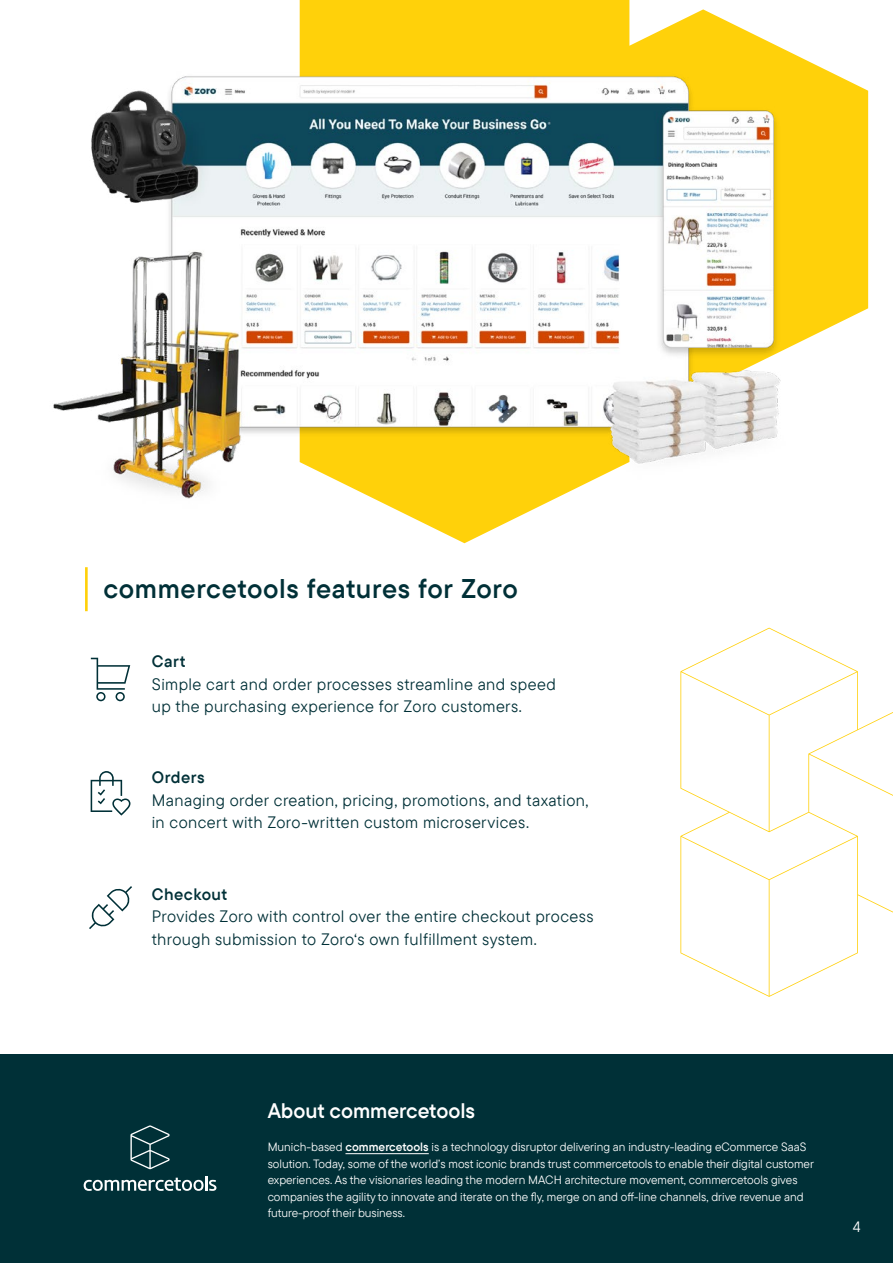
<style>
.page{position:relative;width:893px;height:1263px;background:#fff}
.page>*{position:absolute;margin:0;border:0;box-sizing:border-box;transform-origin:0 0}
.t1{font:27px "TT Commons Pro Db";letter-spacing:.02em;color:#003037}
.t2{font:21px "TT Commons Pro Db";color:#fff}
.t3{font:16.5px/22.5px "TT Commons Pro";letter-spacing:.025em;color:#003037}
.t4{font:16.5px "TT Commons Pro Db";letter-spacing:.03em;color:#003037}
.t5{font:15px "TT Commons Pro";color:#fff}
.t6{font:12px/16.5px "TT Commons Pro";color:#fff}
.s1{font-family:"TT Commons Pro Db"}
</style>
<div class="page">
<svg style="left:300px;top:0;width:568px;height:543px"></svg>
<img style="left:53px;top:43px;width:775px;height:473px">
<svg style="left:91px;top:771px;width:39px;height:44px"></svg>
<svg style="left:89px;top:886px;width:43px;height:43px"></svg>
<svg style="left:91px;top:658px;width:39px;height:43px"></svg>
<div style="left:0;top:1054px;width:893px;height:209px;background:#003037"></div>
<svg style="left:130px;top:1125px;width:40px;height:44px"></svg>
<svg style="left:84px;top:1176px;width:133px;height:15px"></svg>
<hr style="left:345px;top:1153px;width:84px;height:1px;background:#fff">
<hr style="left:85px;top:567px;width:3px;height:44px;background:#ffd00a">
<svg style="left:680px;top:628px;width:213px;height:369px"></svg>
<h1 class="t1" style="left:103px;top:569px;width:416px">commercetools features for Zoro</h1>
<h3 class="t4" style="left:152px;top:649px;width:35px">Cart</h3>
<h3 class="t3" style="left:152px;top:673px;width:406px">Simple cart and order processes streamline and speed up the purchasing experience for Zoro customers.</h3>
<h3 class="t4" style="left:152px;top:765px;width:55px">Orders</h3>
<h3 class="t3" style="left:152px;top:789px;width:438px">Managing order creation, pricing, promotions, and taxation, in concert with Zoro-written custom microservices.</h3>
<h3 class="t4" style="left:152px;top:881px;width:77px">Checkout</h3>
<h3 class="t3" style="left:152px;top:905px;width:443px">Provides Zoro with control over the entire checkout process through submission to Zoro‘s own fulfillment system.</h3>
<h2 class="t2" style="left:268px;top:1095px;width:209px">About commercetools</h2>
<p class="t6" style="left:268px;top:1138px;width:548px">Munich-based <span class="s1">commercetools</span> is a technology disruptor delivering an industry-leading eCommerce SaaS solution. Today, some of the world’s most iconic brands trust commercetools to enable their digital customer experiences. As the visionaries leading the modern MACH architecture movement, commercetools gives companies the agility to innovate and iterate on the fly, merge on and off-line channels, drive revenue and future-proof their business.</p>
<p class="t5" style="left:853px;top:1216px;width:10px">4</p>
</div>
